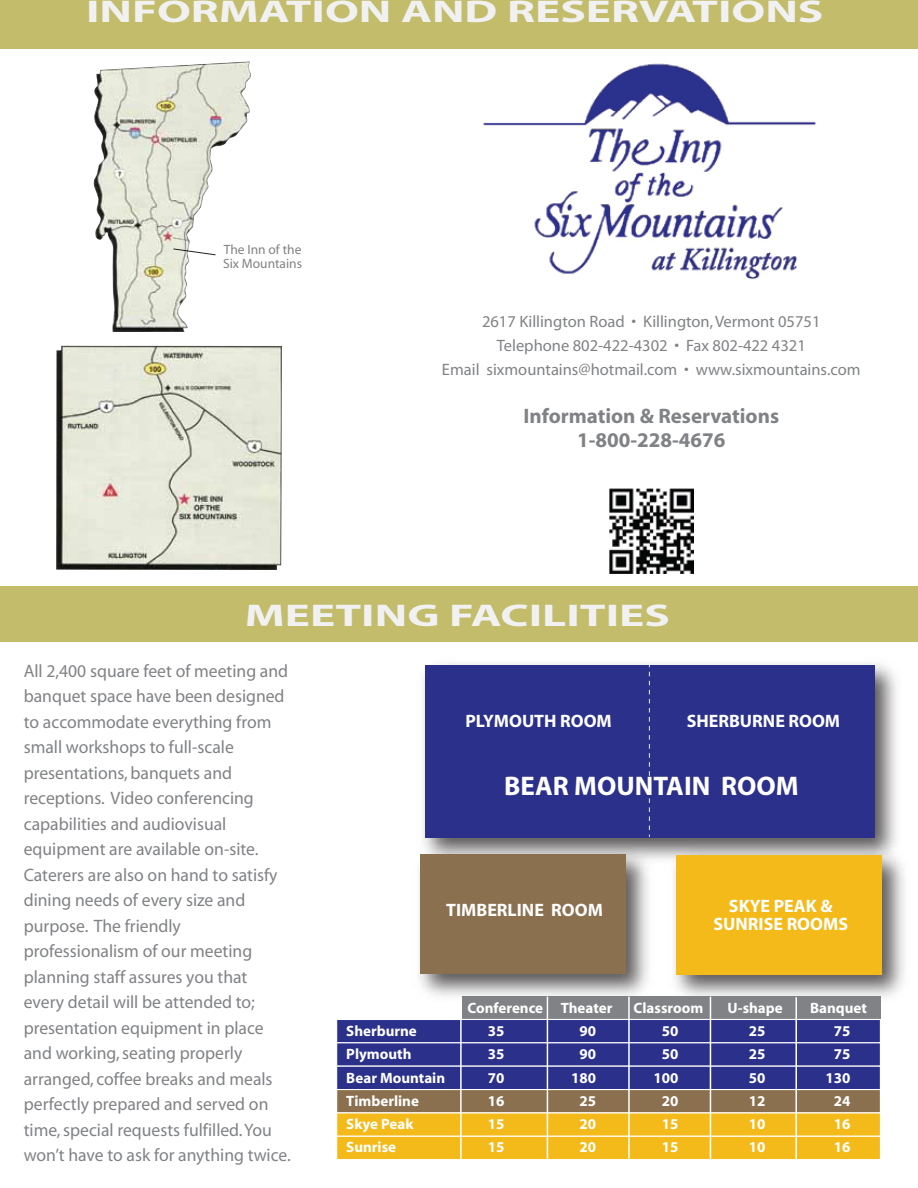
<style>
.page{position:relative;width:918px;height:1188px;background:#fff}
.page>*{position:absolute;margin:0;border:0;box-sizing:border-box;transform-origin:0 0}
.t1{font:700 31.5px "Myriad";color:#f1f1f2;scale:1.5 1}
.t2{font:700 27px "Myriad";color:#fff}
.t3{font:700 21px/24px "Myriad";color:#808285;text-align:center}
.t4{font:18px/25.5px "Myriad";color:#808285}
.t5{font:700 18px/18px "Myriad";color:#fff;text-align:center}
.t6{font:16.5px/24px "Myriad";color:#808285;text-align:center}
.t7{font:700 15px "Myriad";color:#fff}
.t8{font:13.5px/13.5px "Myriad";color:#808285}
</style>
<div class="page">
<img style="left:476px;top:48px;width:346px;height:232px">
<div style="left:0;top:586px;width:918px;height:55px;background:#c2bc6b"></div>
<div style="left:0;top:0;width:918px;height:48px;background:#c2bc6b"></div>
<img style="left:56px;top:61px;width:226px;height:509px">
<svg style="left:173px;top:249px;width:43px;height:6px"></svg>
<img style="left:423px;top:663px;width:473px;height:197px">
<div style="left:425px;top:665px;width:449px;height:172px;background:#2b318b"></div>
<img style="left:419px;top:842px;width:240px;height:154px">
<div style="left:420px;top:854px;width:206px;height:120px;background:#8b7050"></div>
<img style="left:664px;top:843px;width:240px;height:164px">
<div style="left:676px;top:855px;width:205px;height:119px;background:#f3ba1a"></div>
<svg style="left:649px;top:665px;width:1px;height:172px"></svg>
<div style="left:462px;top:996px;width:418px;height:24px;background:#808285"></div>
<div style="left:336px;top:1019px;width:545px;height:24px;background:#2b318b;border:1px solid #fff"></div>
<div style="left:336px;top:1042px;width:545px;height:25px;background:#2b318b;border:1px solid #fff"></div>
<div style="left:336px;top:1066px;width:545px;height:24px;background:#2b318b;border:1px solid #fff"></div>
<div style="left:336px;top:1089px;width:545px;height:25px;background:#8b7050;border:1px solid #fff"></div>
<div style="left:336px;top:1112px;width:545px;height:25px;background:#f3ba1a;border:1px solid #fff"></div>
<div style="left:336px;top:1136px;width:545px;height:24px;background:#f3ba1a;border:1px solid #fff"></div>
<hr style="left:460px;top:998px;width:2px;height:162px;background:#fff">
<hr style="left:547px;top:997px;width:1px;height:162px;background:#fff">
<hr style="left:628px;top:997px;width:2px;height:162px;background:#fff">
<hr style="left:710px;top:997px;width:1px;height:162px;background:#fff">
<hr style="left:795px;top:997px;width:2px;height:163px;background:#fff">
<img style="left:609px;top:489px;width:85px;height:85px">
<h1 class="t1" style="left:86px;top:-4px;width:493px">INFORMATION AND RESERVATIONS</h1>
<p class="t8" style="left:223px;top:243px;width:81px">The Inn of the<br>Six Mountains</p>
<p class="t6" style="left:442px;top:310px;width:420px">2617 Killington Road • Killington, Vermont 05751<br>Telephone 802-422-4302 • Fax 802-422 4321<br>Email sixmountains@hotmail.com • www.sixmountains.com</p>
<p class="t3" style="left:523px;top:404px;width:257px">Information &amp; Reservations<br>1-800-228-4676</p>
<h1 class="t1" style="left:245px;top:599px;width:285px">MEETING FACILITIES</h1>
<p class="t4" style="left:24px;top:659px;width:269px">All 2,400 square feet of meeting and banquet space have been designed to accommodate everything from small workshops to full-scale presentations, banquets and receptions. Video conferencing capabilities and audiovisual equipment are available on-site.<br>Caterers are also on hand to satisfy dining needs of every size and purpose. The friendly professionalism of our meeting planning staff assures you that every detail will be attended to; presentation equipment in place and working, seating properly arranged, coffee breaks and meals perfectly prepared and served on time, special requests fulfilled. You won’t have to ask for anything twice.</p>
<p class="t5" style="left:465px;top:713px;width:148px">PLYMOUTH ROOM</p>
<p class="t5" style="left:687px;top:713px;width:155px">SHERBURNE ROOM</p>
<h2 class="t2" style="left:504px;top:772px;width:296px">BEAR MOUNTAIN ROOM</h2>
<p class="t5" style="left:446px;top:902px;width:158px">TIMBERLINE ROOM</p>
<p class="t5" style="left:714px;top:897px;width:136px">SKYE PEAK &amp;<br>SUNRISE ROOMS</p>
<p class="t7" style="left:467px;top:1001px;width:146px">Conference Theater</p>
<p class="t7" style="left:634px;top:1001px;width:71px">Classroom</p>
<p class="t7" style="left:728px;top:1001px;width:57px">U-shape</p>
<p class="t7" style="left:810px;top:1001px;width:58px">Banquet</p>
<p class="t7" style="left:346px;top:1023px;width:72px">Sherburne</p>
<p class="t7" style="left:488px;top:1023px;width:18px">35</p>
<p class="t7" style="left:580px;top:1023px;width:18px">90</p>
<p class="t7" style="left:662px;top:1023px;width:18px">50</p>
<p class="t7" style="left:749px;top:1023px;width:18px">25</p>
<p class="t7" style="left:834px;top:1023px;width:18px">75</p>
<p class="t7" style="left:346px;top:1047px;width:67px">Plymouth</p>
<p class="t7" style="left:488px;top:1047px;width:18px">35</p>
<p class="t7" style="left:580px;top:1047px;width:18px">90</p>
<p class="t7" style="left:662px;top:1047px;width:18px">50</p>
<p class="t7" style="left:749px;top:1047px;width:18px">25</p>
<p class="t7" style="left:834px;top:1047px;width:18px">75</p>
<p class="t7" style="left:346px;top:1070px;width:100px">Bear Mountain</p>
<p class="t7" style="left:488px;top:1070px;width:18px">70</p>
<p class="t7" style="left:571px;top:1070px;width:26px">180</p>
<p class="t7" style="left:654px;top:1070px;width:26px">100</p>
<p class="t7" style="left:749px;top:1070px;width:18px">50</p>
<p class="t7" style="left:825px;top:1070px;width:26px">130</p>
<p class="t7" style="left:346px;top:1093px;width:74px">Timberline</p>
<p class="t7" style="left:488px;top:1093px;width:18px">16</p>
<p class="t7" style="left:580px;top:1093px;width:18px">25</p>
<p class="t7" style="left:662px;top:1093px;width:18px">20</p>
<p class="t7" style="left:749px;top:1093px;width:18px">12</p>
<p class="t7" style="left:834px;top:1093px;width:18px">24</p>
<p class="t7" style="left:346px;top:1116px;width:69px">Skye Peak</p>
<p class="t7" style="left:488px;top:1116px;width:18px">15</p>
<p class="t7" style="left:580px;top:1116px;width:18px">20</p>
<p class="t7" style="left:662px;top:1116px;width:18px">15</p>
<p class="t7" style="left:749px;top:1116px;width:18px">10</p>
<p class="t7" style="left:834px;top:1116px;width:18px">16</p>
<p class="t7" style="left:346px;top:1140px;width:51px">Sunrise</p>
<p class="t7" style="left:488px;top:1140px;width:18px">15</p>
<p class="t7" style="left:580px;top:1140px;width:18px">20</p>
<p class="t7" style="left:662px;top:1140px;width:18px">15</p>
<p class="t7" style="left:749px;top:1140px;width:18px">10</p>
<p class="t7" style="left:834px;top:1140px;width:18px">16</p>
</div>
